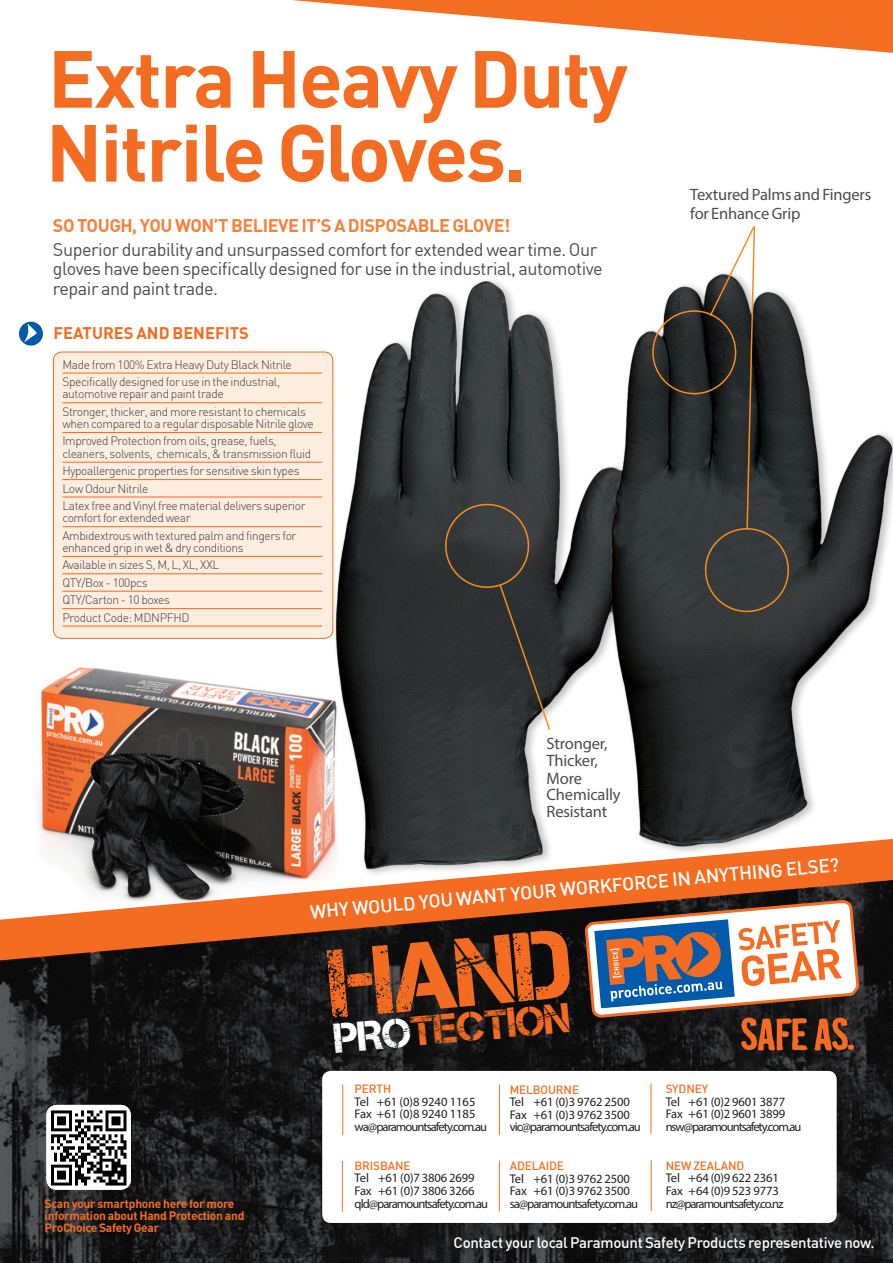
<style>
.page{position:relative;width:893px;height:1263px;background:#fff}
.page>*{position:absolute;margin:0;border:0;box-sizing:border-box;transform-origin:0 0}
.t1{font:97.05px "Captureit";color:#f36c21}
.t2{font:700 79.5px/73.9px "DIN";letter-spacing:-.025em;color:#f36c21}
.t3{font:41.7px "Captureit";color:#f36c21}
.t4{font:500 18.75px "DIN";color:#fff}
.t5{font:18px/19.5px "DIN";letter-spacing:-.025em;color:#4b4c4d}
.t6{font:700 18px "DIN";letter-spacing:-.025em;color:#f4823b}
.t7{font:16.5px/16.8px "Myriad Pro";letter-spacing:-.01em;color:#4b4c4d}
.t8{font:700 16.5px "DIN";color:#f36c21}
.t9{font:500 15px "DIN";letter-spacing:-.02em;color:#fff}
.t10{font:12.6px/12.6px "Myriad Pro";letter-spacing:-.075em;color:#231f20}
.t11{font:300 12px/17.4px "DIN";letter-spacing:-.03em;color:#3e3e3f}
.t12{font:700 12px/12px "DIN";letter-spacing:-.02em;color:#f36c21}
.t13{font:500 11.85px "DIN";letter-spacing:-.01em;color:#f36e21}
.s1{color:#fff}
</style>
<div class="page">
<img style="left:37px;top:667px;width:279px;height:172px">
<img style="left:316px;top:279px;width:577px;height:560px">
<svg style="left:42px;top:839px;width:851px;height:41px"></svg>
<img style="left:0;top:880px;width:893px;height:383px">
<div style="left:584px;top:899px;width:289px;height:132px;background:#231f20;opacity:.25"></div>
<svg style="left:583px;top:898px;width:278px;height:153px"></svg>
<svg style="left:19px;top:322px;width:24px;height:24px"></svg>
<div style="left:53px;top:352px;width:280px;height:286px;background:#feeee0;border-radius:9px"></div>
<div style="left:53px;top:352px;width:280px;height:287px;border:1px solid #f36c21;border-radius:9px"></div>
<hr style="left:62px;top:373px;width:260px;height:1px;background:#f36c21">
<hr style="left:62px;top:402px;width:260px;height:1px;background:#f36c21">
<hr style="left:62px;top:432px;width:260px;height:1px;background:#f36c21">
<hr style="left:62px;top:462px;width:260px;height:1px;background:#f36c21">
<hr style="left:62px;top:479px;width:260px;height:1px;background:#f36c21">
<hr style="left:62px;top:497px;width:260px;height:1px;background:#f36c21">
<hr style="left:62px;top:526px;width:260px;height:1px;background:#f36c21">
<hr style="left:62px;top:556px;width:260px;height:1px;background:#f36c21">
<hr style="left:62px;top:573px;width:260px;height:1px;background:#f36c21">
<hr style="left:62px;top:591px;width:260px;height:1px;background:#f36c21">
<hr style="left:62px;top:608px;width:260px;height:1px;background:#f36c21">
<hr style="left:62px;top:626px;width:260px;height:1px;background:#f36c21">
<svg style="left:498px;top:583px;width:53px;height:148px;background:#3a3a39"></svg>
<svg style="left:708px;top:226px;width:48px;height:305px"></svg>
<div style="left:652px;top:310px;width:84px;height:84px;border:2px solid #f68e1e;border-radius:50%"></div>
<div style="left:705px;top:528px;width:84px;height:84px;border:2px solid #f68e1e;border-radius:50%"></div>
<div style="left:445px;top:504px;width:84px;height:84px;border:2px solid #f68e1e;border-radius:50%"></div>
<div style="left:322px;top:1071px;width:515px;height:152px;background:#fff;border-radius:9px"></div>
<hr style="left:651px;top:1160px;width:1px;height:51px;background:#f36e21">
<hr style="left:342px;top:1084px;width:1px;height:51px;background:#f36e21">
<hr style="left:499px;top:1084px;width:1px;height:51px;background:#f36e21">
<hr style="left:342px;top:1161px;width:1px;height:51px;background:#f36e21">
<hr style="left:499px;top:1161px;width:1px;height:50px;background:#f36e21">
<hr style="left:651px;top:1083px;width:1px;height:51px;background:#f36e21">
<svg style="left:292px;top:0;width:601px;height:53px"></svg>
<img style="left:46px;top:1105px;width:85px;height:85px">
<h2 class="t2" style="left:46px;top:39px;width:584px">Extra Heavy Duty<br>Nitrile Gloves.</h2>
<h3 class="t6" style="left:53px;top:214px;width:459px">SO TOUGH, YOU WON’T BELIEVE IT’S A DISPOSABLE GLOVE!</h3>
<h3 class="t5" style="left:53px;top:239px;width:551px">Superior durability and unsurpassed comfort for extended wear time. Our gloves have been specifically designed for use in the industrial, automotive repair and paint trade.</h3>
<h3 class="t8" style="left:53px;top:322px;width:197px">FEATURES AND BENEFITS</h3>
<p class="t11" style="left:62px;top:355px;width:231px">Made from 100% Extra Heavy Duty Black Nitrile<br>Specifically designed for use in the industrial,</p>
<p class="t11" style="left:62px;top:385px;width:245px">automotive repair and paint trade<br>Stronger, thicker, and more resistant to chemicals</p>
<p class="t11" style="left:62px;top:415px;width:253px">when compared to a regular disposable Nitrile glove<br>Improved Protection from oils, grease, fuels,</p>
<p class="t11" style="left:62px;top:445px;width:250px">cleaners, solvents, chemicals, &amp; transmission fluid Hypoallergenic properties for sensitive skin types Low Odour Nitrile<br>Latex free and Vinyl free material delivers superior</p>
<p class="t11" style="left:62px;top:509px;width:236px">comfort for extended wear<br>Ambidextrous with textured palm and fingers for</p>
<p class="t11" style="left:62px;top:539px;width:183px">enhanced grip in wet &amp; dry conditions<br>Available in sizes S, M, L, XL, XXL<br>QTY/Box - 100pcs<br>QTY/Carton - 10 boxes<br>Product Code: MDNPFHD</p>
<h3 class="t7" style="left:547px;top:735px;width:76px">Stronger,<br>Thicker,<br>More<br>Chemically<br>Resistant</h3>
<h3 class="t7" style="left:690px;top:184px;width:183px;line-height:19.2px">Textured Palms and Fingers for Enhance Grip</h3>
<h3 class="t4" style="left:309px;top:899px;width:532px;rotate:-5deg">WHY WOULD YOU WANT YOUR WORKFORCE IN ANYTHING ELSE?</h3>
<p class="t12" style="left:45px;top:1197px;width:201px">Scan your smartphone here for more information about Hand Protection and<br>ProChoice Safety Gear</p>
<h1 class="t1" style="left:325px;top:930px;width:245px;rotate:-5deg">HAND</h1>
<h3 class="t3" style="left:332px;top:1015px;width:238px;rotate:-5deg"><span class="s1">PRO</span>TECTION</h3>
<p class="t13" style="left:355px;top:1081px;width:38px">PERTH</p>
<p class="t10" style="left:355px;top:1095px;width:134px">Tel +61 (0)8 9240 1165<br>Fax +61 (0)8 9240 1185 wa@paramountsafety.com.au</p>
<p class="t13" style="left:355px;top:1158px;width:58px">BRISBANE</p>
<p class="t10" style="left:355px;top:1172px;width:135px">Tel +61 (0)7 3806 2699<br>Fax +61 (0)7 3806 3266 qld@paramountsafety.com.au</p>
<p class="t13" style="left:510px;top:1082px;width:71px">MELBOURNE</p>
<p class="t10" style="left:510px;top:1095px;width:133px">Tel +61 (0)3 9762 2500<br>Fax +61 (0)3 9762 3500 vic@paramountsafety.com.au</p>
<p class="t13" style="left:510px;top:1158px;width:56px">ADELAIDE</p>
<p class="t10" style="left:510px;top:1172px;width:130px">Tel +61 (0)3 9762 2500<br>Fax +61 (0)3 9762 3500 sa@paramountsafety.com.au</p>
<p class="t13" style="left:666px;top:1081px;width:44px">SYDNEY</p>
<p class="t10" style="left:666px;top:1095px;width:137px">Tel +61 (0)2 9601 3877<br>Fax +61 (0)2 9601 3899 nsw@paramountsafety.com.au</p>
<p class="t13" style="left:666px;top:1158px;width:80px">NEW ZEALAND</p>
<p class="t10" style="left:666px;top:1171px;width:119px">Tel +64 (0)9 622 2361<br>Fax +64 (0)9 523 9773 nz@paramountsafety.co.nz</p>
<p class="t9" style="left:454px;top:1233px;width:423px">Contact your local Paramount Safety Products representative now.</p>
</div>
